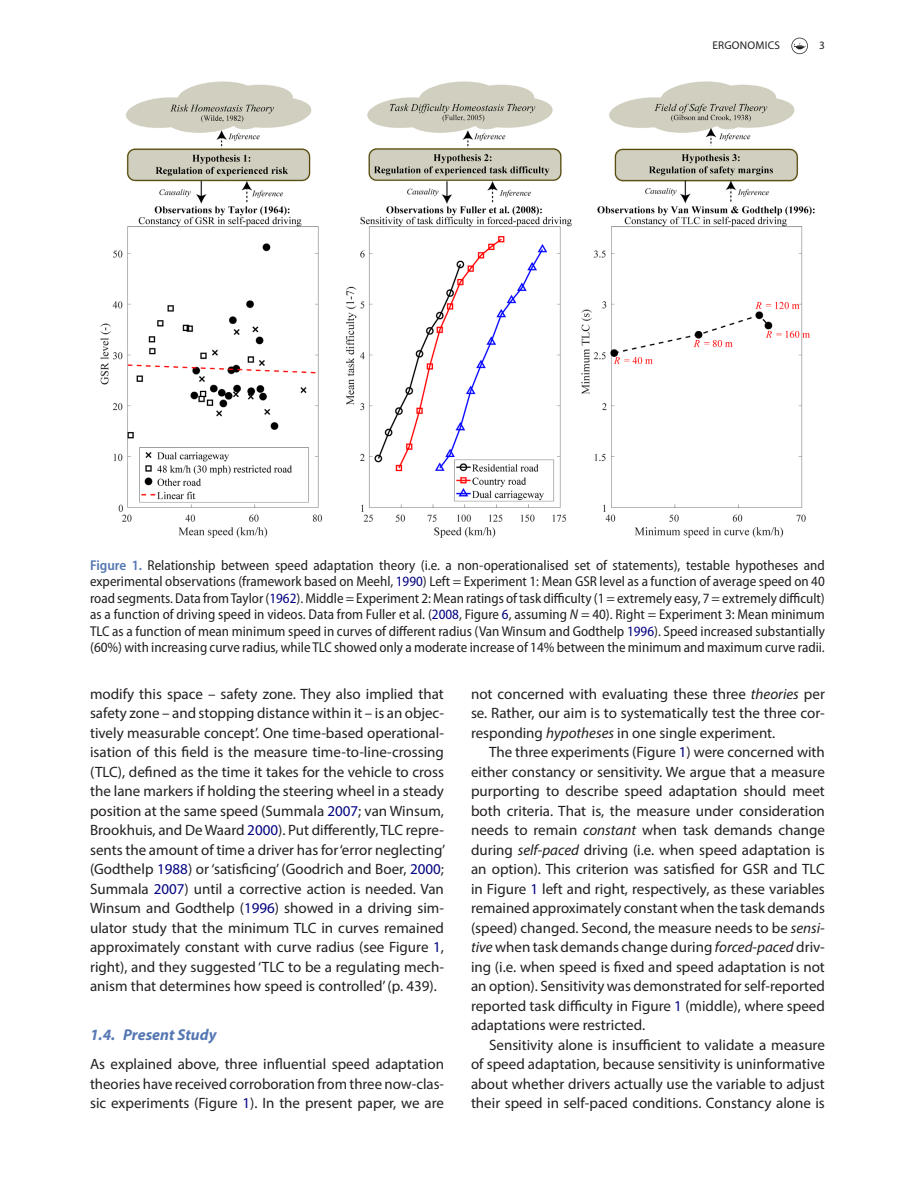
<style>
.page{position:relative;width:915px;height:1191px;background:#fff}
.page>*{position:absolute;margin:0;border:0;box-sizing:border-box;transform-origin:0 0}
.t1{font:italic 700 15.75px "Myriad Pro";color:#5477b3}
.t2{font:15px/19.5px "Myriad Pro";color:#231f20;text-align:justify}
.t3{font:semi-condensed 14.25px/16.5px "Myriad Pro";color:#231f20;text-align:justify}
.t4{font:11.25px "Myriad Pro";letter-spacing:.02em;color:#231f20}
.s1{font-weight:600;color:#5477b3}
.s2{color:#000080}
.s3{font-style:italic}
</style>
<div class="page">
<svg style="left:791px;top:38px;width:16px;height:16px"></svg>
<img style="left:100px;top:81px;width:715px;height:457px">
<p class="t4" style="left:712px;top:39px;width:69px">ERGONOMICS</p>
<p class="t4" style="left:818px;top:39px;width:7px">3</p>
<p class="t3" style="left:90px;top:557px;width:736px"><span class="s1">Figure 1.</span> Relationship between speed adaptation theory (i.e. a non-operationalised set of statements), testable hypotheses and experimental observations (framework based on Meehl, <span class="s2">1990</span>) Left = Experiment 1: Mean GSR level as a function of average speed on 40 road segments. Data from Taylor (<span class="s2">1962</span>). Middle = Experiment 2: Mean ratings of task difficulty (1 = extremely easy, 7 = extremely difficult) as a function of driving speed in videos. Data from Fuller et al. (<span class="s2">2008</span>, Figure <span class="s2">6</span>, assuming <span class="s3">N</span> = 40). Right = Experiment 3: Mean minimum TLC as a function of mean minimum speed in curves of different radius (Van Winsum and Godthelp <span class="s2">1996</span>). Speed increased substantially (60%) with increasing curve radius, while TLC showed only a moderate increase of 14% between the minimum and maximum curve radii.</p>
<p class="t2" style="left:90px;top:683px;width:356px">modify this space – safety zone. They also implied that safety zone – and stopping distance within it – is an objec&shy;tively measurable concept’. One time-based operational&shy;isation of this field is the measure time-to-line-crossing (TLC), defined as the time it takes for the vehicle to cross the lane markers if holding the steering wheel in a steady position at the same speed (Summala <span class="s2">2007</span>; van Winsum, Brookhuis, and De Waard <span class="s2">2000</span>). Put differently, TLC repre&shy;sents the amount of time a driver has for ‘error neglecting’ (Godthelp <span class="s2">1988</span>) or ‘satisficing’ (Goodrich and Boer, <span class="s2">2000</span>; Summala <span class="s2">2007</span>) until a corrective action is needed. Van Winsum and Godthelp (<span class="s2">1996</span>) showed in a driving sim&shy;ulator study that the minimum TLC in curves remained approximately constant with curve radius (see Figure <span class="s2">1</span>, right), and they suggested ‘TLC to be a regulating mech&shy;anism that determines how speed is controlled’ (p. 439).</p>
<p class="t1" style="left:90px;top:1024px;width:128px">1.4. Present Study</p>
<p class="t2" style="left:90px;top:1054px;width:355px">As explained above, three influential speed adaptation theories have received corroboration from three now-clas&shy;sic experiments (Figure <span class="s2">1</span>). In the present paper, we are</p>
<p class="t2" style="left:471px;top:683px;width:355px">not concerned with evaluating these three <span class="s3">theories</span> per se. Rather, our aim is to systematically test the three cor&shy;responding <span class="s3">hypotheses</span> in one single experiment.</p>
<p class="t2" style="left:471px;top:742px;width:355px;text-indent:18px">The three experiments (Figure <span class="s2">1</span>) were concerned with either constancy or sensitivity. We argue that a measure purporting to describe speed adaptation should meet both criteria. That is, the measure under consideration needs to remain <span class="s3">constant</span> when task demands change during <span class="s3">self</span>-<span class="s3">paced</span> driving (i.e. when speed adaptation is an option). This criterion was satisfied for GSR and TLC in Figure <span class="s2">1</span> left and right, respectively, as these variables remained approximately constant when the task demands (speed) changed. Second, the measure needs to be <span class="s3">sensi&shy;tive</span> when task demands change during <span class="s3">forced</span>-<span class="s3">paced</span> driv&shy;ing (i.e. when speed is fixed and speed adaptation is not an option). Sensitivity was demonstrated for self-reported reported task difficulty in Figure <span class="s2">1</span> (middle), where speed adaptations were restricted.</p>
<p class="t2" style="left:471px;top:1034px;width:355px;text-indent:18px">Sensitivity alone is insufficient to validate a measure of speed adaptation, because sensitivity is uninformative about whether drivers actually use the variable to adjust their speed in self-paced conditions. Constancy alone is</p>
</div>
